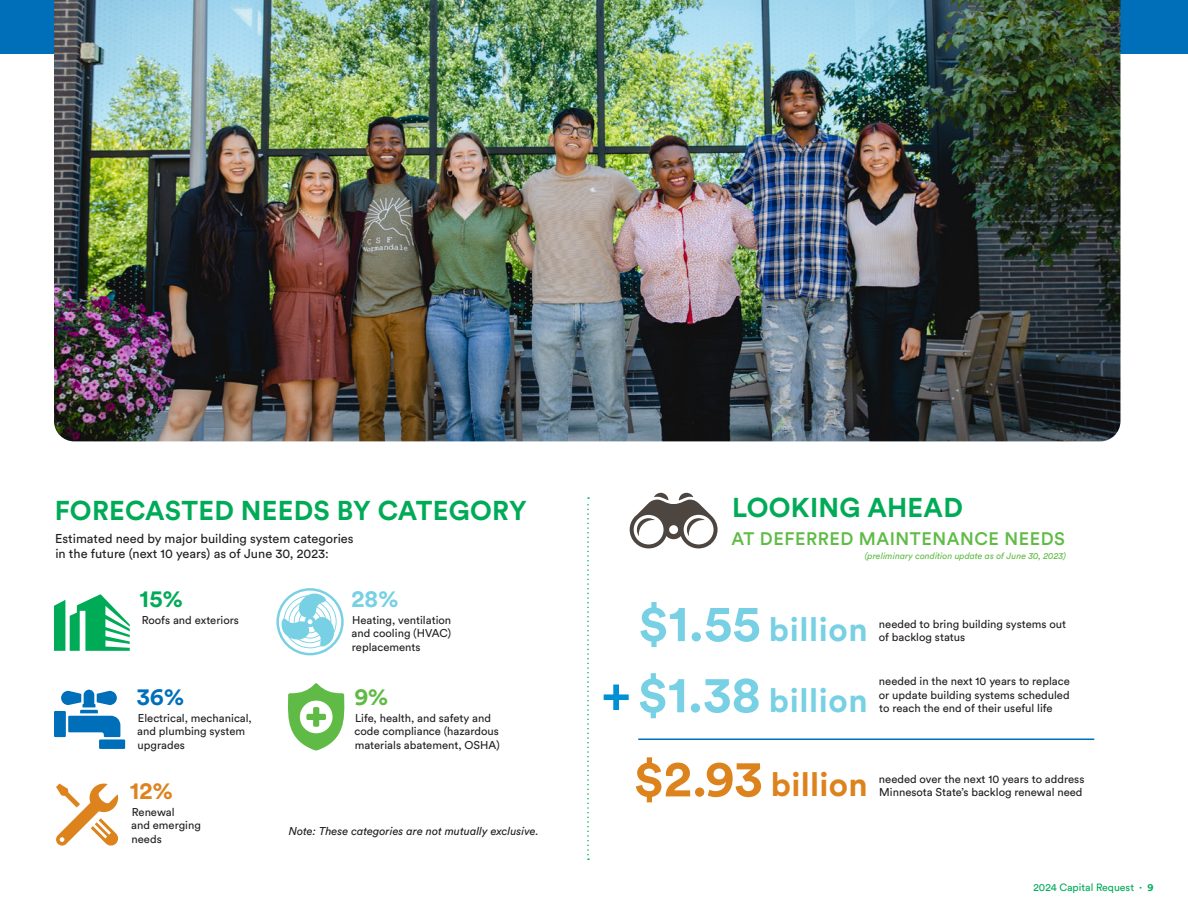
<style>
.page{position:relative;width:1188px;height:918px;background:#fff}
.page>*{position:absolute;margin:0;border:0;box-sizing:border-box;transform-origin:0 0}
.t1{font:700 33px "Circular Std";letter-spacing:.02em;color:#78d0e4}
.t2{font:700 33px "Circular Std";letter-spacing:.01em;color:#dd831e}
.Header_3{font:700 27px "Circular Std";letter-spacing:.01em;color:#00ab57}
.t3{font:700 24px "Circular Std";color:#00ab57}
.t4{font:700 24px "Circular Std";color:#78d0e4}
.t5{font:700 24px "Circular Std";color:#006fba}
.t6{font:700 24px "Circular Std";color:#dd831e}
.t7{font:700 24px "Circular Std";color:#60bb46}
.Header_3-2{font:500 18px "Circular Std";letter-spacing:.03em;color:#60bb46}
.Secondary_body_copy{font:12.75px/15.3px "Circular Std";color:#231f20}
.t8{font:11.25px/13.5px "Circular Std";color:#231f20}
.t9{font:italic 11.25px "Circular Std";color:#231f20}
.t10{font:10.5px "Circular Std";color:#00ab57}
.t11{font:italic 9px "Circular Std";color:#60bb46}
.s1{font-size:51px}
.s2{font-size:51px;color:#0090d4}
.s3{font-weight:700}
</style>
<div class="page">
<div style="left:0;top:0;width:1188px;height:54px;background:#006fba"></div>
<svg style="left:587px;top:497px;width:2px;height:363px"></svg>
<svg style="left:54px;top:594px;width:76px;height:57px"></svg>
<svg style="left:276px;top:588px;width:68px;height:67px"></svg>
<svg style="left:61px;top:690px;width:64px;height:59px"></svg>
<div style="left:54px;top:711px;width:12px;height:26px;background:#006fba"></div>
<svg style="left:56px;top:784px;width:62px;height:62px"></svg>
<svg style="left:287px;top:683px;width:58px;height:68px"></svg>
<img style="left:54px;top:0;width:1066px;height:441px">
<hr style="left:638px;top:739px;width:456px;height:1px;background:#006fba">
<svg style="left:630px;top:493px;width:88px;height:55px"></svg>
<p class="Header_3" style="left:55px;top:493px;width:474px">FORECASTED NEEDS BY CATEGORY</p>
<p class="Header_3" style="left:732px;top:491px;width:232px">LOOKING AHEAD</p>
<p class="Secondary_body_copy" style="left:55px;top:531px;width:300px">Estimated need by major building system categories in the future (next 10 years) as of June 30, 2023:</p>
<p class="Header_3-2" style="left:731px;top:527px;width:335px">AT DEFERRED MAINTENANCE NEEDS</p>
<p class="t11" style="left:865px;top:550px;width:203px">(preliminary condition update as of June 30, 2023)</p>
<p class="t3" style="left:140px;top:583px;width:45px">15%</p>
<p class="t8" style="left:142px;top:613px;width:99px">Roofs and exteriors</p>
<p class="t5" style="left:137px;top:681px;width:49px">36%</p>
<p class="t8" style="left:137px;top:711px;width:116px">Electrical, mechanical, and plumbing system upgrades</p>
<p class="t6" style="left:130px;top:775px;width:45px">12%</p>
<p class="t8" style="left:131px;top:805px;width:71px">Renewal<br>and emerging needs</p>
<p class="t4" style="left:352px;top:583px;width:49px">28%</p>
<p class="t8" style="left:352px;top:613px;width:101px;text-align:justify">Heating, ventilation and cooling (HVAC) replacements</p>
<p class="t7" style="left:354px;top:681px;width:36px">9%</p>
<p class="t8" style="left:355px;top:711px;width:147px">Life, health, and safety and code compliance (hazardous materials abatement, OSHA)</p>
<p class="t9" style="left:289px;top:824px;width:251px">Note: These categories are not mutually exclusive.</p>
<p class="t1" style="left:638px;top:608px;width:231px"><span class="s1">$1.55</span> billion</p>
<p class="t1" style="left:601px;top:679px;width:268px"><span class="s2">+</span><span class="s1">$1.38</span> billion</p>
<p class="t8" style="left:879px;top:617px;width:189px">needed to bring building systems out of backlog status</p>
<p class="t8" style="left:879px;top:674px;width:192px;text-align:justify">needed in the next 10 years to replace or update building systems scheduled to reach the end of their useful life</p>
<p class="t2" style="left:634px;top:764px;width:236px"><span class="s1">$2.93</span> billion</p>
<p class="t8" style="left:879px;top:772px;width:207px">needed over the next 10 years to address<br>Minnesota State’s backlog renewal need</p>
<p class="t10" style="left:1033px;top:881px;width:122px">2024 Capital Request <span class="s3">· 9</span></p>
</div>
